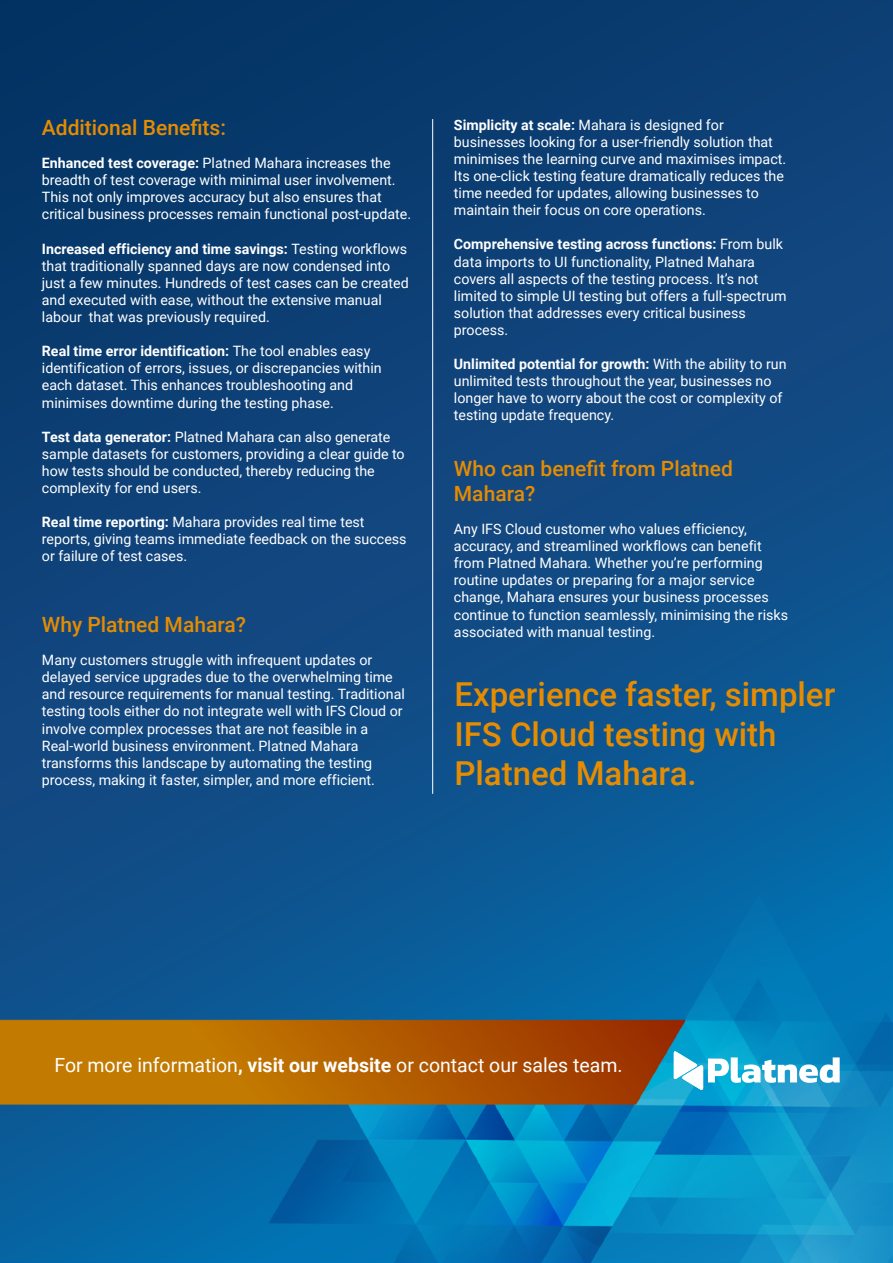
<style>
.page{position:relative;width:893px;height:1263px;background:#fff}
.page>*{position:absolute;margin:0;border:0;box-sizing:border-box;transform-origin:0 0}
.t1{font:500 33px/39.6px "Roboto";color:#e68c00}
.t2{font:500 21px/25.2px "Roboto";color:#e68c00}
.t3{font:19.5px "Roboto";color:#fff}
.t4{font:14.25px/17.1px "Roboto";color:#fff}
.s1{font-weight:700}
</style>
<div class="page">
<img style="left:0;top:0;width:893px;height:1262px">
<hr style="left:432px;top:119px;width:1px;height:675px;background:#fff">
<svg style="left:674px;top:1051px;width:166px;height:39px"></svg>
<h2 class="t2" style="left:42px;top:114px;width:186px">Additional Benefits:</h2>
<p class="t4" style="left:42px;top:154px;width:371px"><span class="s1">Enhanced test coverage:</span> Platned Mahara increases the breadth of test coverage with minimal user involvement.<br>This not only improves accuracy but also ensures that critical business processes remain functional post-update.</p>
<p class="t4" style="left:42px;top:239px;width:368px"><span class="s1">Increased efficiency and time savings:</span> Testing workflows that traditionally spanned days are now condensed into just a few minutes. Hundreds of test cases can be created and executed with ease, without the extensive manual labour that was previously required.</p>
<p class="t4" style="left:42px;top:342px;width:341px"><span class="s1">Real time error identification:</span> The tool enables easy identification of errors, issues, or discrepancies within each dataset. This enhances troubleshooting and minimises downtime during the testing phase.</p>
<p class="t4" style="left:42px;top:428px;width:364px"><span class="s1">Test data generator:</span> Platned Mahara can also generate sample datasets for customers, providing a clear guide to how tests should be conducted, thereby reducing the complexity for end users.</p>
<p class="t4" style="left:42px;top:513px;width:366px"><span class="s1">Real time reporting:</span> Mahara provides real time test reports, giving teams immediate feedback on the success or failure of test cases.</p>
<h2 class="t2" style="left:42px;top:611px;width:206px">Why Platned Mahara?</h2>
<p class="t4" style="left:42px;top:651px;width:365px">Many customers struggle with infrequent updates or delayed service upgrades due to the overwhelming time and resource requirements for manual testing. Traditional testing tools either do not integrate well with IFS Cloud or involve complex processes that are not feasible in a Real-world business environment. Platned Mahara transforms this landscape by automating the testing process, making it faster, simpler, and more efficient.</p>
<p class="t4" style="left:454px;top:116px;width:334px"><span class="s1">Simplicity at scale:</span> Mahara is designed for businesses looking for a user-friendly solution that minimises the learning curve and maximises impact.<br>Its one-click testing feature dramatically reduces the time needed for updates, allowing businesses to maintain their focus on core operations.</p>
<p class="t4" style="left:454px;top:235px;width:334px"><span class="s1">Comprehensive testing across functions:</span> From bulk data imports to UI functionality, Platned Mahara covers all aspects of the testing process. It’s not limited to simple UI testing but offers a full-spectrum solution that addresses every critical business process.</p>
<p class="t4" style="left:454px;top:355px;width:334px"><span class="s1">Unlimited potential for growth:</span> With the ability to run unlimited tests throughout the year, businesses no longer have to worry about the cost or complexity of testing update frequency.</p>
<h2 class="t2" style="left:454px;top:455px;width:280px">Who can benefit from Platned<br>Mahara?</h2>
<p class="t4" style="left:454px;top:520px;width:336px">Any IFS Cloud customer who values efficiency, accuracy, and streamlined workflows can benefit from Platned Mahara. Whether you’re performing routine updates or preparing for a major service change, Mahara ensures your business processes continue to function seamlessly, minimising the risks associated with manual testing.</p>
<h1 class="t1" style="left:454px;top:673px;width:382px">Experience faster, simpler<br>IFS Cloud testing with<br>Platned Mahara.</h1>
<h3 class="t3" style="left:54px;top:1051px;width:570px">For more information<span class="s1">, visit our website</span> or contact our sales team.</h3>
</div>
